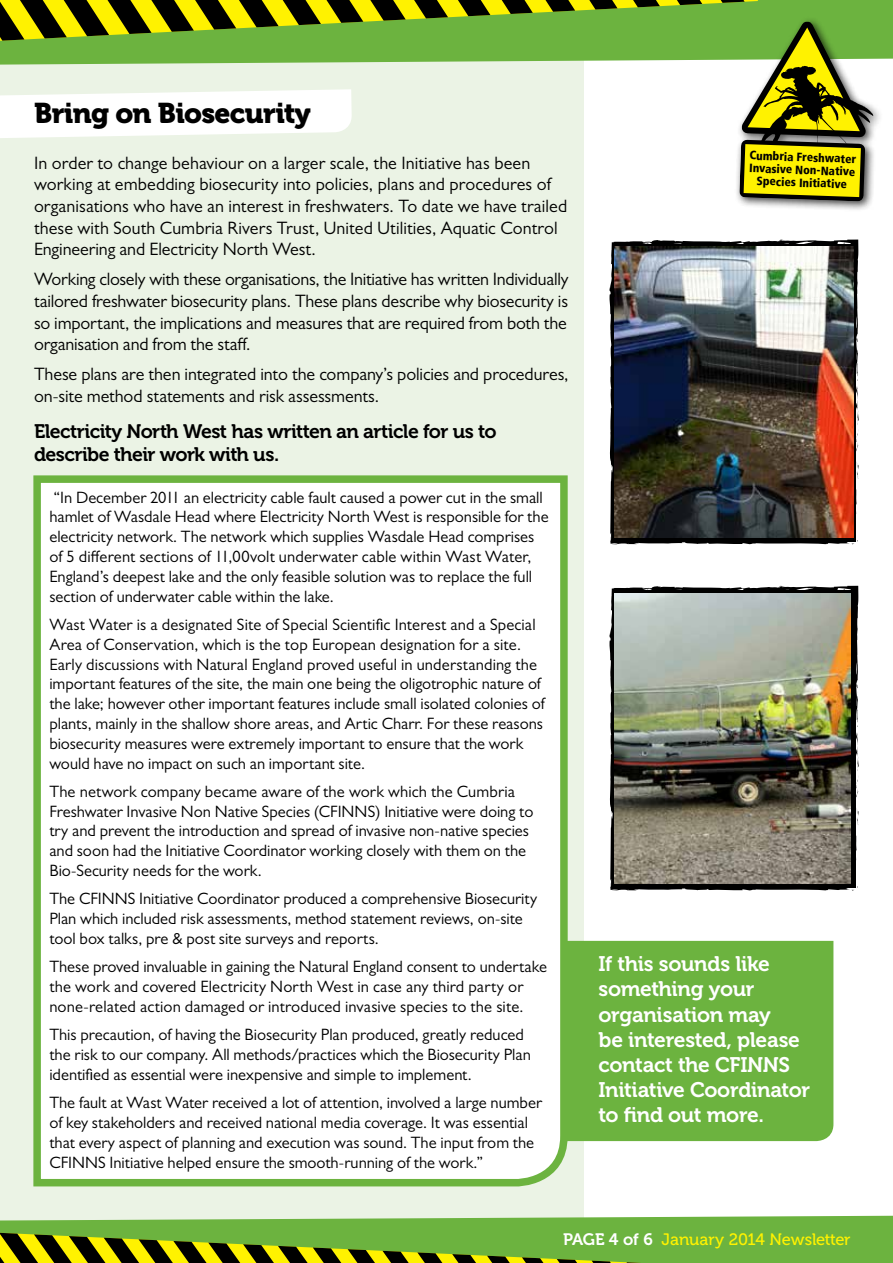
<style>
.page{position:relative;width:893px;height:1263px;background:#fff}
.page>*{position:absolute;margin:0;border:0;box-sizing:border-box;transform-origin:0 0}
.t1{font:28.35px "Museo 900";letter-spacing:-.025em;color:#000}
.t2{font:21px/25.2px "Museo 700";letter-spacing:-.015em;color:#fff}
.t3{font:19.5px/23.4px "Museo 700";letter-spacing:-.03em;color:#000}
.t4{font:18px/21.6px "Gill Sans MT Pro";color:#000}
.t5{font:16.5px/19.8px "Gill Sans MT Pro";color:#000}
.t6{font:16.5px "Museo 500";letter-spacing:-.005em;color:#fff200}
.t7{font:900 condensed 12px/12.8px "Frutiger";color:#000;text-align:center}
.s1{font-family:"Museo 700";color:#fff}
</style>
<div class="page">
<div style="left:0;top:0;width:584px;height:1263px;background:#ebf3e5"></div>
<svg style="left:0;top:1216px;width:893px;height:47px;background:#75a738"></svg>
<div style="left:571px;top:941px;width:262px;height:200px;background:#6cb33f"></div>
<div style="left:33px;top:475px;width:538px;height:712px;background:#fff"></div>
<svg style="left:609px;top:240px;width:249px;height:304px"></svg>
<svg style="left:856px;top:334px;width:3px;height:118px"></svg>
<svg style="left:856px;top:281px;width:2px;height:27px"></svg>
<svg style="left:843px;top:242px;width:7px;height:2px"></svg>
<svg style="left:780px;top:239px;width:9px;height:5px"></svg>
<svg style="left:852px;top:539px;width:6px;height:5px"></svg>
<svg style="left:610px;top:330px;width:3px;height:11px"></svg>
<svg style="left:613px;top:244px;width:243px;height:298px;background:#100f10"></svg>
<svg style="left:609px;top:586px;width:249px;height:304px"></svg>
<svg style="left:856px;top:680px;width:3px;height:118px"></svg>
<svg style="left:856px;top:627px;width:2px;height:27px"></svg>
<svg style="left:780px;top:585px;width:9px;height:5px"></svg>
<svg style="left:852px;top:885px;width:6px;height:6px"></svg>
<svg style="left:610px;top:676px;width:3px;height:11px"></svg>
<div style="left:613px;top:590px;width:243px;height:298px;background:linear-gradient(to right,#000,#000)"></div>
<img style="left:615px;top:247px;width:239px;height:290px">
<img style="left:615px;top:593px;width:235px;height:290px">
<div style="left:734px;top:17px;width:150px;height:195px;background:#000;opacity:.75"></div>
<svg style="left:0;top:0;width:877px;height:202px"></svg>
<h1 class="t1" style="left:34px;top:97px;width:278px">Bring on Biosecurity</h1>
<p class="t4" style="left:34px;top:152px;width:535px">In order to change behaviour on a larger scale, the Initiative has been working at embedding biosecurity into policies, plans and procedures of organisations who have an interest in freshwaters. To date we have trailed these with South Cumbria Rivers Trust, United Utilities, Aquatic Control Engineering and Electricity North West.</p>
<p class="t4" style="left:34px;top:268px;width:536px;text-align:justify">Working closely with these organisations, the Initiative has written Individually tailored freshwater biosecurity plans. These plans describe why biosecurity is so important, the implications and measures that are required from both the organisation and from the staff.</p>
<p class="t4" style="left:34px;top:363px;width:536px">These plans are then integrated into the company’s policies and procedures, on-site method statements and risk assessments.</p>
<p class="t3" style="left:34px;top:420px;width:464px">Electricity North West has written an article for us to describe their work with us.</p>
<p class="t5" style="left:49px;top:487px;width:501px">“In December 2011 an electricity cable fault caused a power cut in the small hamlet of Wasdale Head where Electricity North West is responsible for the electricity network. The network which supplies Wasdale Head comprises of 5 different sections of 11,00volt underwater cable within Wast Water, England’s deepest lake and the only feasible solution was to replace the full section of underwater cable within the lake.</p>
<p class="t5" style="left:49px;top:614px;width:497px">Wast Water is a designated Site of Special Scientific Interest and a Special Area of Conservation, which is the top European designation for a site.<br>Early discussions with Natural England proved useful in understanding the important features of the site, the main one being the oligotrophic nature of the lake; however other important features include small isolated colonies of plants, mainly in the shallow shore areas, and Artic Charr. For these reasons biosecurity measures were extremely important to ensure that the work would have no impact on such an important site.</p>
<p class="t5" style="left:49px;top:781px;width:486px">The network company became aware of the work which the Cumbria Freshwater Invasive Non Native Species (CFINNS) Initiative were doing to try and prevent the introduction and spread of invasive non-native species and soon had the Initiative Coordinator working closely with them on the Bio-Security needs for the work.</p>
<p class="t5" style="left:49px;top:889px;width:489px">The CFINNS Initiative Coordinator produced a comprehensive Biosecurity<br>Plan which included risk assessments, method statement reviews, on-site tool box talks, pre &amp; post site surveys and reports.</p>
<p class="t5" style="left:49px;top:957px;width:499px">These proved invaluable in gaining the Natural England consent to undertake the work and covered Electricity North West in case any third party or none-related action damaged or introduced invasive species to the site.</p>
<p class="t5" style="left:49px;top:1024px;width:483px">This precaution, of having the Biosecurity Plan produced, greatly reduced the risk to our company. All methods/practices which the Biosecurity Plan identified as essential were inexpensive and simple to implement.</p>
<p class="t5" style="left:49px;top:1092px;width:494px">The fault at Wast Water received a lot of attention, involved a large number of key stakeholders and received national media coverage. It was essential that every aspect of planning and execution was sound. The input from the CFINNS Initiative helped ensure the smooth-running of the work.”</p>
<p class="t7" style="left:750px;top:149px;width:108px;rotate:2deg">Cumbria Freshwater<br>Invasive Non-Native<br>Species Initiative</p>
<p class="t2" style="left:598px;top:951px;width:213px">If this sounds like something your organisation may<br>be interested, please contact the CFINNS<br>Initiative Coordinator to find out more.</p>
<p class="t6" style="left:563px;top:1230px;width:289px"><span class="s1">PAGE 4 of 6</span> January 2014 Newsletter</p>
</div>
